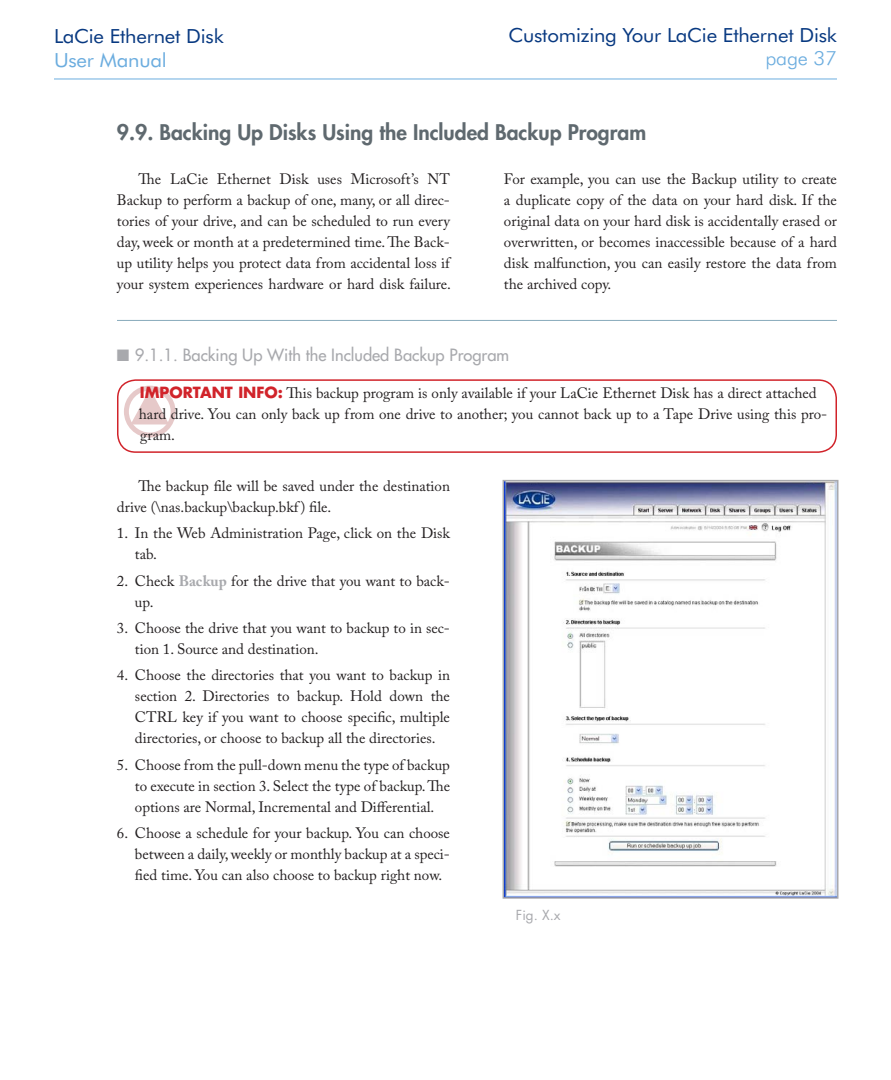
<style>
.page{position:relative;width:891px;height:1080px;background:#fff}
.page>*{position:absolute;margin:0;border:0;box-sizing:border-box;transform-origin:0 0}
.t1{font:800 21px "Futura";color:#5f696f}
.t2{font:19.5px "Futura BT";letter-spacing:-.01em;color:#083981;scale:1.05 1}
.t3{font:19.5px "Futura BT";letter-spacing:-.01em;color:#6caddf;scale:1.05 1}
.t4{font:300 19.5px "Futura BT";color:#6caddf;scale:1.05 1}
.t5{font:16.5px "Futura";color:#a8a9ad}
.t6{font:15px/21px "Adobe Caslon Pro";color:#231f20;text-align:justify}
.t7{font:700 15px "Futura";color:#d1232a}
.t8{font:13.5px "Futura";color:#a8a9ad}
.s1{font-family:"Futura";font-weight:700;color:#d1232a}
.s2{font-weight:700;color:#a8a9ad}
</style>
<div class="page">
<hr style="left:54px;top:79px;width:783px;height:1px;background:#6caddf">
<hr style="left:117px;top:320px;width:720px;height:1px;background:#87aabb">
<svg style="left:126px;top:388px;width:47px;height:47px"></svg>
<div style="left:124px;top:386px;width:51px;height:51px;border:5px solid #ae4b4b;border-radius:50%"></div>
<svg style="left:131px;top:389px;width:38px;height:35px"></svg>
<div style="left:117px;top:379px;width:720px;height:74px;border:2px solid #d1232a;border-radius:18px"></div>
<svg style="left:502px;top:479px;width:337px;height:420px"></svg>
<h2 class="t2" style="left:509px;top:23px;width:314px">Customizing Your LaCie Ethernet Disk</h2>
<h2 class="t2" style="left:54px;top:24px;width:163px">LaCie Ethernet Disk</h2>
<h2 class="t3" style="left:54px;top:49px;width:109px">User Manual</h2>
<h2 class="t4" style="left:765px;top:46px;width:58px">page 37</h2>
<h1 class="t1" style="left:117px;top:118px;width:531px">9.9. Backing Up Disks Using the Included Backup Program</h1>
<p class="t6" style="left:117px;top:168px;width:336px;text-indent:22px">The LaCie Ethernet Disk uses Microsoft’s NT Backup to perform a backup of one, many, or all direc&shy;tories of your drive, and can be scheduled to run every day, week or month at a predetermined time. The Back&shy;up utility helps you protect data from accidental loss if your system experiences hardware or hard disk failure.</p>
<p class="t6" style="left:504px;top:168px;width:335px">For example, you can use the Backup utility to create a duplicate copy of the data on your hard disk. If the original data on your hard disk is accidentally erased or overwritten, or becomes inaccessible because of a hard disk malfunction, you can easily restore the data from the archived copy.</p>
<p class="t5" style="left:117px;top:344px;width:394px">■ 9.1.1. Backing Up With the Included Backup Program</p>
<p class="t7" style="left:140px;top:382px;width:64px">IMPORTANT</p>
<p class="t6" style="left:139px;top:383px;width:690px;text-align:left;text-indent:100px"><span class="s1">INFO:</span> This backup program is only available if your LaCie Ethernet Disk has a direct attached hard drive. You can only back up from one drive to another; you cannot back up to a Tape Drive using this pro&shy;gram.</p>
<p class="t6" style="left:117px;top:475px;width:335px;text-indent:22px">The backup file will be saved under the destination drive (\nas.backup\backup.bkf ) file.</p>
<p class="t6" style="left:135px;top:523px;width:317px;text-indent:-18px">1. In the Web Administration Page, click on the Disk tab.</p>
<p class="t6" style="left:135px;top:570px;width:317px;text-indent:-18px">2. Check <span class="s2">Backup</span> for the drive that you want to back&shy;up.</p>
<p class="t6" style="left:135px;top:617px;width:317px;text-indent:-18px">3. Choose the drive that you want to backup to in sec&shy;tion 1. Source and destination.</p>
<p class="t6" style="left:135px;top:665px;width:317px;text-indent:-18px">4. Choose the directories that you want to backup in section 2. Directories to backup. Hold down the CTRL key if you want to choose specific, multiple directories, or choose to backup all the directories.</p>
<p class="t6" style="left:135px;top:754px;width:317px;text-indent:-18px">5. Choose from the pull-down menu the type of backup to execute in section 3. Select the type of backup. The options are Normal, Incremental and Differential.</p>
<p class="t6" style="left:135px;top:823px;width:317px;text-indent:-18px">6. Choose a schedule for your backup. You can choose between a daily, weekly or monthly backup at a speci&shy;fied time. You can also choose to backup right now.</p>
<p class="t8" style="left:516px;top:906px;width:46px">Fig. X.x</p>
</div>
